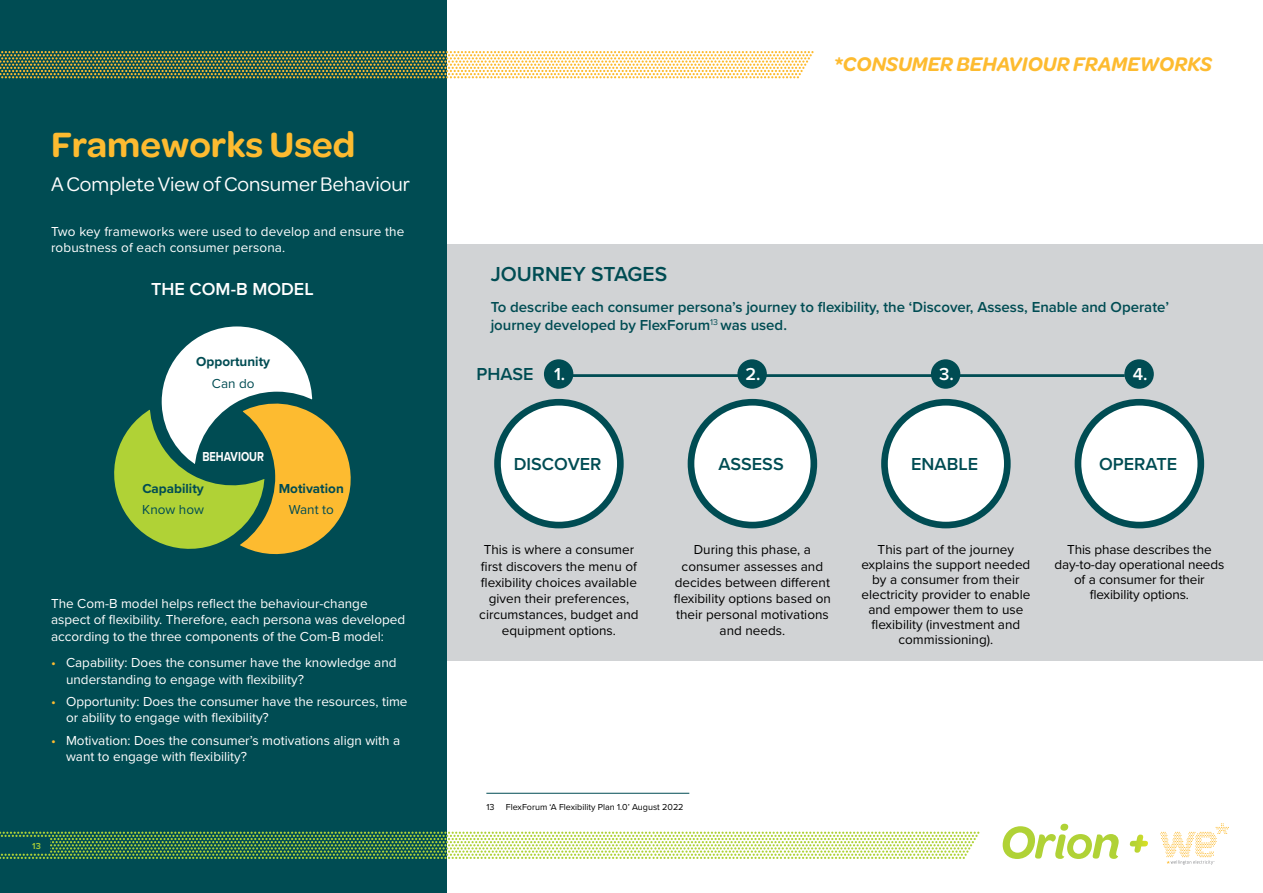
<style>
.page{position:relative;width:1263px;height:893px;background:#fff}
.page>*{position:absolute;margin:0;border:0;box-sizing:border-box;transform-origin:0 0}
.t1{font:600 37.5px "Omnes";color:#fdbb30}
.t2{font:italic 900 34.5px "Omnes";color:#fff}
.t3{font:21px "Omnes";color:#fff}
.t4{font:italic 600 21px "Omnes";color:#fdbb30}
.t5{font:600 21px "Proxima Nova";color:#004c53}
.t6{font:600 18px "Proxima Nova";color:#004c53}
.t7{font:600 18px "Proxima Nova";color:#fff}
.t8{font:600 15px/18px "Proxima Nova";color:#004c53}
.t9{font:13.5px/16.2px "Proxima Nova";color:#000;text-align:center}
.t10{font:13.5px/16.2px "Proxima Nova";color:#fff}
.t11{font:700 13.5px "Proxima Nova";color:#004c53}
.t12{font:13.5px "Proxima Nova";color:#004c53}
.t13{font:700 13.5px "Proxima Nova";color:#fff;scale:.8 1}
.t14{font:9px "Proxima Nova";color:#000}
.t15{font:600 9px "Proxima Nova";color:#b0d236}
.s1{color:#fdbb30}
.s2{color:#fff}
</style>
<div class="page">
<div style="left:0;top:244px;width:1263px;height:417px;background:#d1d3d5"></div>
<hr style="left:557px;top:374px;width:568px;height:3px;background:#004c53">
<div style="left:544px;top:359px;width:29px;height:30px;background:#004c53;border-radius:50%"></div>
<div style="left:497px;top:402px;width:123px;height:123px;background:#fff;border-radius:50%"></div>
<div style="left:494px;top:399px;width:130px;height:129px;border:7px solid #004c53;border-radius:50%"></div>
<div style="left:931px;top:359px;width:29px;height:30px;background:#004c53;border-radius:50%"></div>
<div style="left:884px;top:402px;width:123px;height:123px;background:#fff;border-radius:50%"></div>
<div style="left:881px;top:399px;width:130px;height:129px;border:7px solid #004c53;border-radius:50%"></div>
<div style="left:737px;top:359px;width:30px;height:30px;background:#004c53;border-radius:50%"></div>
<div style="left:691px;top:402px;width:123px;height:123px;background:#fff;border-radius:50%"></div>
<div style="left:688px;top:399px;width:129px;height:129px;border:7px solid #004c53;border-radius:50%"></div>
<div style="left:1124px;top:359px;width:30px;height:30px;background:#004c53;border-radius:50%"></div>
<div style="left:1078px;top:402px;width:123px;height:123px;background:#fff;border-radius:50%"></div>
<div style="left:1075px;top:399px;width:129px;height:129px;border:7px solid #004c53;border-radius:50%"></div>
<div style="left:0;top:0;width:446px;height:893px;background:#004c53"></div>
<svg style="left:0;top:832px;width:979px;height:27px"></svg>
<svg style="left:1160px;top:823px;width:69px;height:42px"></svg>
<svg style="left:1003px;top:824px;width:116px;height:35px"></svg>
<div style="left:0;top:837px;width:49px;height:16px;background:#004c53"></div>
<hr style="left:486px;top:793px;width:203px;height:1px;background:#004c53">
<svg style="left:114px;top:326px;width:237px;height:229px"></svg>
<svg style="left:0;top:51px;width:813px;height:27px"></svg>
<h1 class="t1" style="left:51px;top:118px;width:306px">Frameworks Used</h1>
<h3 class="t3" style="left:51px;top:170px;width:360px">A Complete View of Consumer Behaviour</h3>
<p class="t10" style="left:51px;top:223px;width:355px">Two key frameworks were used to develop and ensure the robustness of each consumer persona.</p>
<h3 class="t7" style="left:151px;top:275px;width:164px">THE COM-B MODEL</h3>
<p class="t11" style="left:196px;top:352px;width:75px">Opportunity</p>
<p class="t12" style="left:212px;top:373px;width:44px">Can do</p>
<p class="t13" style="left:202px;top:446px;width:79px">BEHAVIOUR</p>
<p class="t11" style="left:142px;top:478px;width:63px">Capability</p>
<p class="t12" style="left:142px;top:499px;width:63px">Know how</p>
<p class="t11" style="left:279px;top:478px;width:67px">Motivation</p>
<p class="t12" style="left:289px;top:499px;width:47px">Want to</p>
<p class="t10" style="left:51px;top:595px;width:356px">The Com-B model helps reflect the behaviour-change aspect of flexibility. Therefore, each persona was developed according to the three components of the Com-B model:</p>
<p class="t10" style="left:66px;top:654px;width:332px;text-indent:-15px"><span class="s1">•</span> Capability: Does the consumer have the knowledge and understanding to engage with flexibility?</p>
<p class="t10" style="left:66px;top:693px;width:343px;text-indent:-15px"><span class="s1">•</span> Opportunity: Does the consumer have the resources, time or ability to engage with flexibility?</p>
<p class="t10" style="left:66px;top:732px;width:336px;text-indent:-15px"><span class="s1">•</span> Motivation: Does the consumer’s motivations align with a want to engage with flexibility?</p>
<h3 class="t4" style="left:834px;top:50px;width:380px">*CONSUMER BEHAVIOUR FRAMEWORKS</h3>
<h3 class="t5" style="left:491px;top:258px;width:178px">JOURNEY STAGES</h3>
<p class="t8" style="left:491px;top:297px;width:680px">To describe each consumer persona’s journey to flexibility, the ‘Discover, Assess, Enable and Operate’ journey developed by FlexForum<sup>13</sup> was used.</p>
<h3 class="t6" style="left:476px;top:360px;width:90px">PHASE <span class="s2">1.</span></h3>
<h3 class="t6" style="left:514px;top:450px;width:89px">DISCOVER</h3>
<h3 class="t7" style="left:746px;top:361px;width:17px">2.</h3>
<h3 class="t6" style="left:719px;top:450px;width:67px">ASSESS</h3>
<h3 class="t7" style="left:939px;top:361px;width:16px">3.</h3>
<h3 class="t6" style="left:911px;top:450px;width:68px">ENABLE</h3>
<h3 class="t7" style="left:1133px;top:361px;width:16px">4.</h3>
<h3 class="t6" style="left:1099px;top:450px;width:80px">OPERATE</h3>
<p class="t9" style="left:479px;top:541px;width:161px">This is where a consumer first discovers the menu of flexibility choices available given their preferences, circumstances, budget and equipment options.</p>
<p class="t9" style="left:861px;top:542px;width:170px;line-height:15px">This part of the journey explains the support needed by a consumer from their electricity provider to enable and empower them to use flexibility (investment and commissioning).</p>
<p class="t9" style="left:674px;top:541px;width:159px">During this phase, a consumer assesses and decides between different flexibility options based on their personal motivations and needs.</p>
<p class="t9" style="left:1054px;top:542px;width:171px;line-height:15px">This phase describes the day-to-day operational needs of a consumer for their flexibility options.</p>
<p class="t14" style="left:486px;top:801px;width:10px">13</p>
<p class="t14" style="left:506px;top:801px;width:179px">FlexForum ‘A Flexibility Plan 1.0’ August 2022</p>
<p class="t15" style="left:32px;top:839px;width:10px">13</p>
<h2 class="t2" style="left:1129px;top:818px;width:21px">+</h2>
</div>
